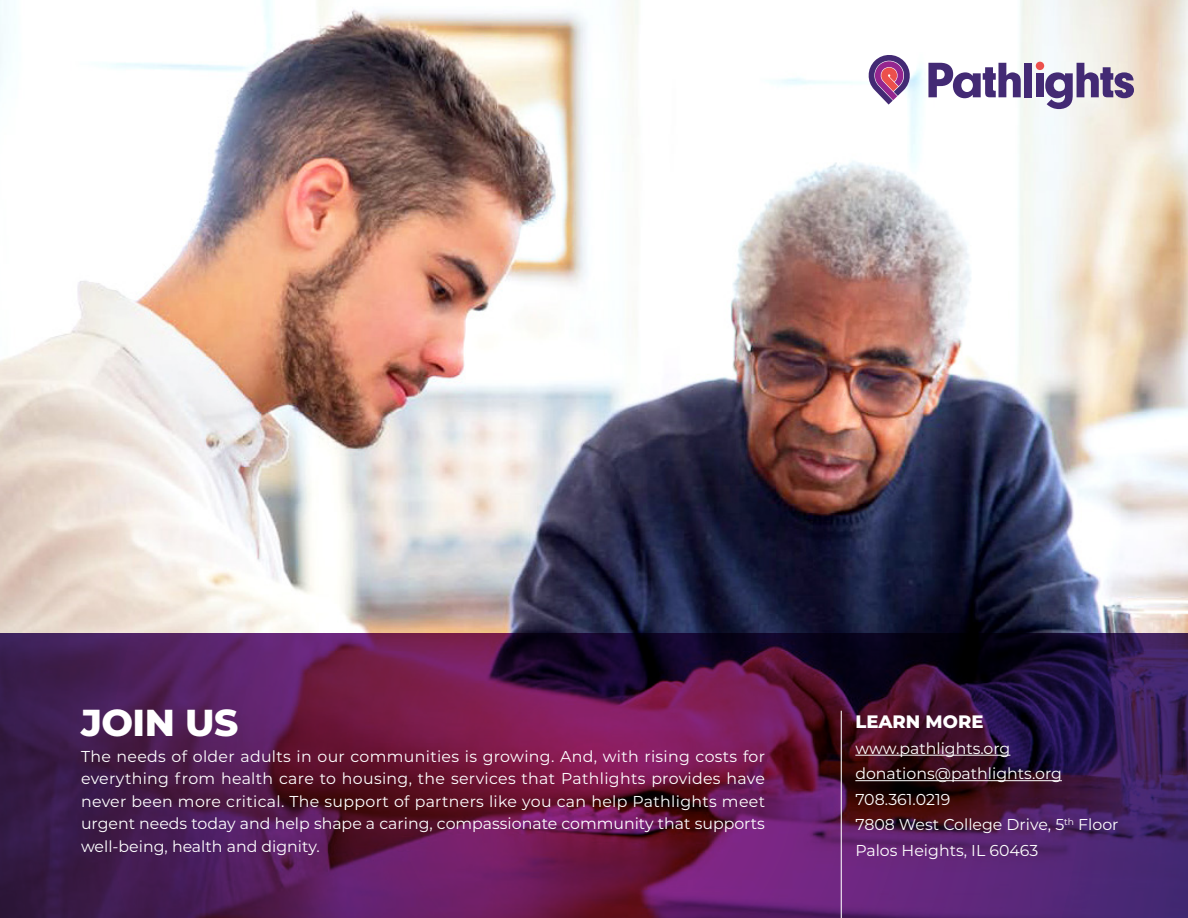
<style>
.page{position:relative;width:1188px;height:918px;background:#fff}
.page>*{position:absolute;margin:0;border:0;box-sizing:border-box;transform-origin:0 0}
.Head{font:800 37.5px "Montserrat";letter-spacing:-.015em;color:#fff}
.Subhead{font:800 18px "Montserrat";color:#fff}
.Body{font:15.75px/22.5px "Montserrat";color:#fff;text-align:justify}
</style>
<div class="page">
<img style="left:0;top:0;width:1188px;height:634px">
<svg style="left:0;top:634px;width:1188px;height:284px;background:#51194c"></svg>
<svg style="left:928px;top:63px;width:93px;height:35px"></svg>
<div style="left:1024px;top:63px;width:8px;height:34px;background:#432a74"></div>
<div style="left:1036px;top:73px;width:8px;height:24px;background:#432a74"></div>
<svg style="left:1045px;top:63px;width:89px;height:46px"></svg>
<div style="left:1036px;top:62px;width:8px;height:8px;background:#ec504c;border-radius:50%"></div>
<svg style="left:867px;top:53px;width:45px;height:52px"></svg>
<hr style="left:855px;top:755px;width:155px;height:1px;background:#fff">
<hr style="left:855px;top:780px;width:207px;height:1px;background:#fff">
<hr style="left:841px;top:711px;width:1px;height:207px;background:#fff">
<p class="Head" style="left:81px;top:695px;width:159px">JOIN US</p>
<p class="Body" style="left:81px;top:745px;width:686px">The needs of older adults in our communities is growing. And, with rising costs for everything from health care to housing, the services that Pathlights provides have never been more critical. The support of partners like you can help Pathlights meet urgent needs today and help shape a caring, compassionate community that supports well-being, health and dignity.</p>
<p class="Subhead" style="left:855px;top:709px;width:130px">LEARN MORE</p>
<p class="Body" style="left:855px;top:735px;width:265px;line-height:25.5px;text-align:left">www.pathlights.org donations@pathlights.org<br>708.361.0219<br>7808 West College Drive, 5<sup>th</sup> Floor<br>Palos Heights, IL 60463</p>
</div>
